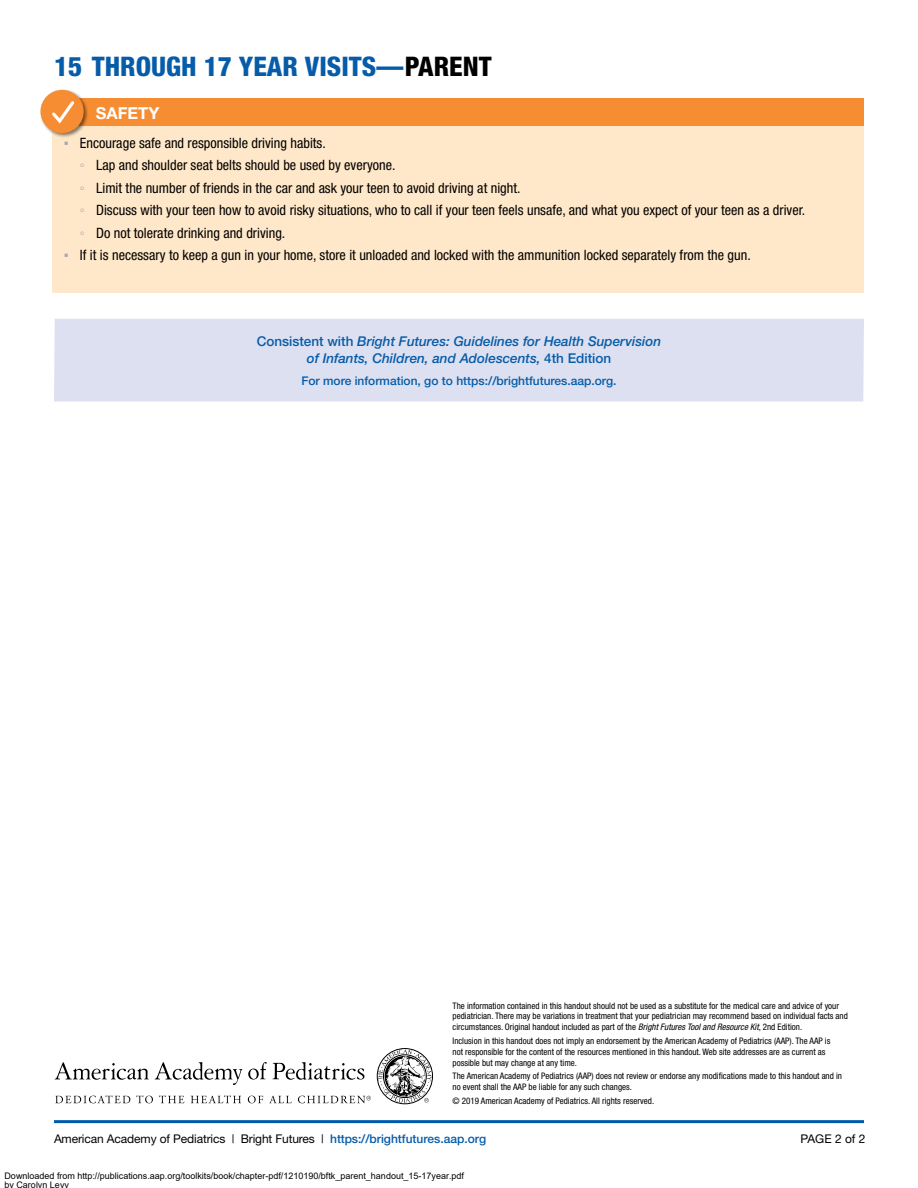
<style>
.page{position:relative;width:918px;height:1188px;background:#fff}
.page>*{position:absolute;margin:0;border:0;box-sizing:border-box;transform-origin:0 0}
.t1{font:800 condensed 27px "Helvetica Neue";color:#065ca9}
.t2{font:700 16.5px "Helvetica Neue";color:#fff}
.t3{font:condensed 14.25px/22.5px "Helvetica Neue";color:#000}
.t4{font:italic 500 13.5px/16.5px "Helvetica Neue";color:#065ca9;text-align:center}
.t5{font:12px "Helvetica Neue";letter-spacing:-.01em;color:#000}
.t6{font:500 12px "Helvetica Neue";color:#065ca9}
.t7{font:condensed 9px/10.8px "Helvetica Neue LT Pro";color:#000}
.t8{font:9px/9px "Arial";color:#000}
.s1{color:#000}
.s2{font-family:"Arial";font-stretch:normal;color:#a7a9ac}
.s3{font-family:"Arial Narrow";font-stretch:normal;color:#a7a9ac}
.s4{font-style:normal}
.s5{font-family:"Helvetica Neue";font-style:italic}
.s6{font-weight:500;color:#065ca9}
</style>
<div class="page">
<svg style="left:55px;top:1062px;width:94px;height:18px"></svg>
<svg style="left:155px;top:1062px;width:209px;height:23px"></svg>
<svg style="left:55px;top:1095px;width:75px;height:8px"></svg>
<svg style="left:136px;top:1095px;width:17px;height:8px"></svg>
<svg style="left:159px;top:1095px;width:25px;height:8px"></svg>
<svg style="left:191px;top:1095px;width:50px;height:8px"></svg>
<svg style="left:248px;top:1096px;width:15px;height:7px"></svg>
<svg style="left:269px;top:1096px;width:23px;height:7px"></svg>
<svg style="left:378px;top:1049px;width:54px;height:54px"></svg>
<svg style="left:298px;top:1096px;width:73px;height:7px"></svg>
<hr style="left:54px;top:1120px;width:810px;height:3px;background:#005baa">
<div style="left:53px;top:98px;width:811px;height:195px;background:#ffe8c9"></div>
<div style="left:53px;top:99px;width:811px;height:27px;background:#f78d33"></div>
<div style="left:39px;top:89px;width:50px;height:50px;background:#000;opacity:.5"></div>
<div style="left:40px;top:90px;width:44px;height:43px;background:#f78d33;border-radius:50%"></div>
<svg style="left:52px;top:101px;width:23px;height:23px"></svg>
<div style="left:54px;top:319px;width:810px;height:83px;background:#dde0f0"></div>
<h1 class="t1" style="left:54px;top:50px;width:439px">15 THROUGH 17 YEAR VISITS—<span class="s1">PARENT</span></h1>
<h2 class="t2" style="left:96px;top:103px;width:65px">SAFETY</h2>
<p class="t3" style="left:80px;top:131px;width:727px;text-indent:-16px"><span class="s2">▪</span> Encourage safe and responsible driving habits.<br><span class="s3">◦</span> Lap and shoulder seat belts should be used by everyone.<br><span class="s3">◦</span> Limit the number of friends in the car and ask your teen to avoid driving at night.<br><span class="s3">◦</span> Discuss with your teen how to avoid risky situations, who to call if your teen feels unsafe, and what you expect of your teen as a driver. <span class="s3">◦</span> Do not tolerate drinking and driving.</p>
<h3 class="t3" style="left:64px;top:244px;width:689px"><span class="s2">▪</span> If it is necessary to keep a gun in your home, store it unloaded and locked with the ammunition locked separately from the gun.</h3>
<h3 class="t4" style="left:257px;top:333px;width:406px"><span class="s4">Consistent with</span> Bright Futures: Guidelines for Health Supervision of Infants, Children, and Adolescents, <span class="s4">4th Edition</span></h3>
<h3 class="t6" style="left:301px;top:373px;width:317px">For more information, go to https://brightfutures.aap.org.</h3>
<p class="t7" style="left:453px;top:1000px;width:397px">The information contained in this handout should not be used as a substitute for the medical care and advice of your pediatrician. There may be variations in treatment that your pediatrician may recommend based on individual facts and circumstances. Original handout included as part of the <span class="s5">Bright Futures Tool and Resource Kit</span>, 2nd Edition.</p>
<p class="t7" style="left:453px;top:1035px;width:379px">Inclusion in this handout does not imply an endorsement by the American Academy of Pediatrics (AAP). The AAP is not responsible for the content of the resources mentioned in this handout. Web site addresses are as current as possible but may change at any time.</p>
<p class="t7" style="left:453px;top:1071px;width:391px">The American Academy of Pediatrics (AAP) does not review or endorse any modifications made to this handout and in no event shall the AAP be liable for any such changes.</p>
<p class="t7" style="left:453px;top:1095px;width:203px">© 2019 American Academy of Pediatrics. All rights reserved.</p>
<h3 class="t5" style="left:54px;top:1132px;width:434px">American Academy of Pediatrics | Bright Futures | <span class="s6">https://brightfutures.aap.org</span></h3>
<h3 class="t5" style="left:801px;top:1132px;width:66px">PAGE 2 of 2</h3>
<p class="t8" style="left:4px;top:1172px;width:461px">Downloaded from http://publications.aap.org/toolkits/book/chapter-pdf/1210190/bftk_parent_handout_15-17year.pdf by Carolyn Levy</p>
</div>
